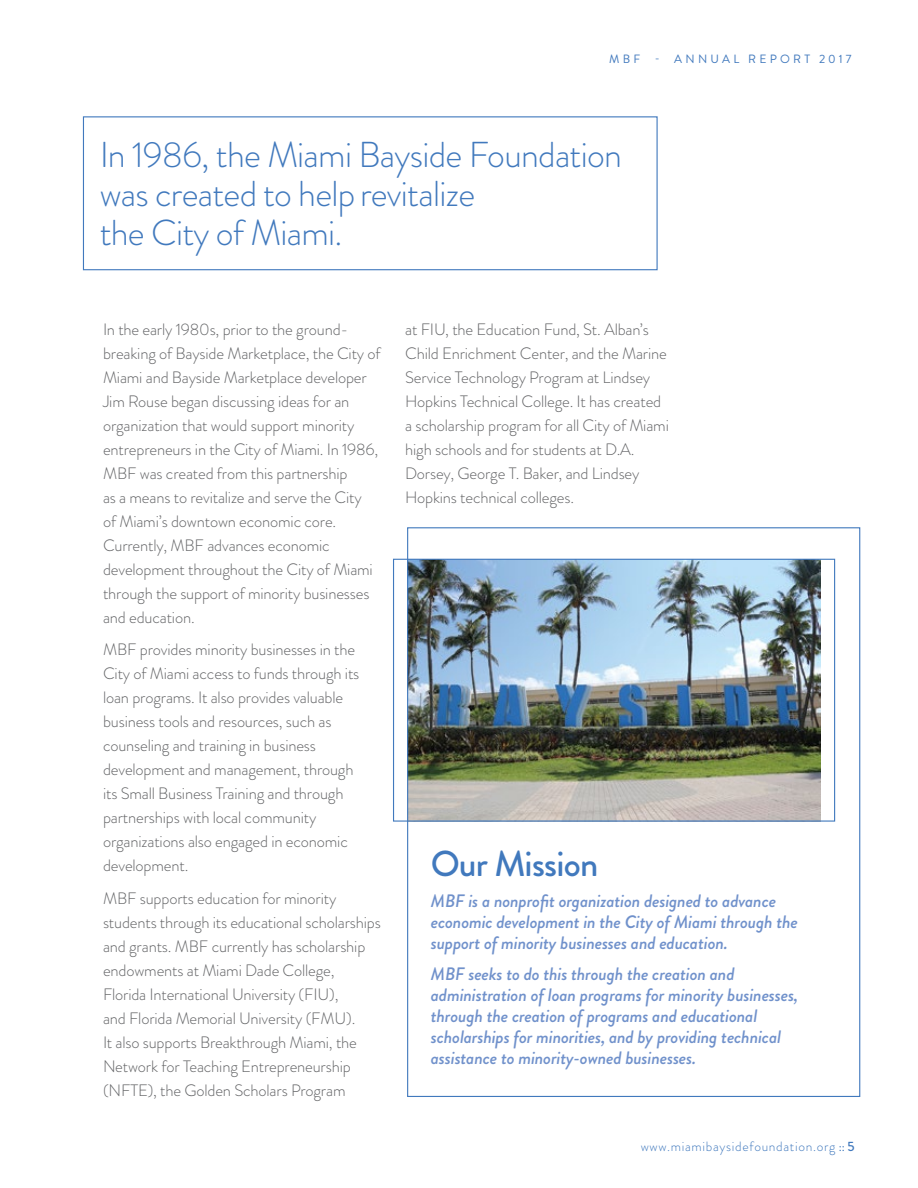
<style>
.page{position:relative;width:918px;height:1188px;background:#fff}
.page>*{position:absolute;margin:0;border:0;box-sizing:border-box;transform-origin:0 0}
.t1{font:300 36px/39px "Brandon Grotesque";letter-spacing:-.02em;color:#4179bd}
.t2{font:500 36px "Brandon Grotesque";letter-spacing:-.02em;color:#4179bd}
.t3{font:italic 500 18px/21px "Brandon Grotesque";letter-spacing:-.01em;color:#7091cb}
.t4{font:300 16.5px/24px "Brandon Grotesque";letter-spacing:-.01em;color:#636466}
.t5{font:300 13.5px "Brandon Grotesque";letter-spacing:.05em;color:#4179bd}
.t6{font:12px "Brandon Grotesque";letter-spacing:.27em;color:#4179bd}
.s1{font-weight:400;font-size:12px}
.s2{font-weight:500}
</style>
<div class="page">
<div style="left:83px;top:116px;width:575px;height:154px;border:1px solid #4179bd"></div>
<img style="left:409px;top:561px;width:412px;height:259px">
<div style="left:393px;top:559px;width:442px;height:263px;border:1px solid #4179bd"></div>
<p class="t6" style="left:609px;top:50px;width:244px">MBF - ANNUAL REPOR T 2017</p>
<h1 class="t1" style="left:100px;top:135px;width:524px">I n 1986, the Miami Bayside Foundation was created to help revitalize<br>the City of Miami.</h1>
<p class="t4" style="left:103px;top:317px;width:279px">I n the early 1980s, prior to the ground&shy;breaking of Bayside Marketplace, the City of Miami and Bayside Marketplace developer Jim Rouse began discussing ideas for an organization that would support minority entrepreneurs in the City of Miami. I n 1986, MBF was created from this partnership<br>as a means to revitalize and serve the City<br>of Miami’s downtown economic core.<br>Currently, MBF advances economic development throughout the City of Miami through the support of minority businesses and education.</p>
<p class="t4" style="left:103px;top:638px;width:258px">MBF provides minority businesses in the City of Miami access to funds through its loan programs. It also provides valuable business tools and resources, such as counseling and training in business development and management, through its Small Business Training and through partnerships with local community organizations also engaged in economic development.</p>
<p class="t4" style="left:103px;top:886px;width:279px">MBF supports education for minority students through its educational scholarships and grants. MBF currently has scholarship endowments at Miami Dade College, Florida I nternational U niversity (FIU),<br>and Florida Memorial U niversity (FMU).<br>It also supports Breakthrough Miami, the Network for Teaching Entrepreneurship<br>(N FTE), the Golden Scholars Program</p>
<p class="t4" style="left:405px;top:317px;width:265px">at FIU, the Education Fund, St. Alban’s Child Enrichment Center, and the Marine Service Technology Program at Lindsey Hopkins Technical College. It has created a scholarship program for all City of Miami high schools and for students at D.A.<br>Dorsey, George T. Baker, and Lindsey Hopkins technical colleges.</p>
<h1 class="t2" style="left:431px;top:838px;width:169px">Our Mission</h1>
<p class="t3" style="left:431px;top:891px;width:369px">MBF is a nonprofit organization designed to advance economic development in the City of Miami through the support of minority businesses and education.</p>
<p class="t3" style="left:431px;top:964px;width:369px">MBF seeks to do this through the creation and administration of loan programs for minority businesses, through the creation of programs and educational scholarships for minorities, and by providing technical assistance to minority-owned businesses.</p>
<p class="t5" style="left:641px;top:1137px;width:215px">www.miamibaysidefoundation.org <span class="s1">::</span> <span class="s2">5</span></p>
</div>
